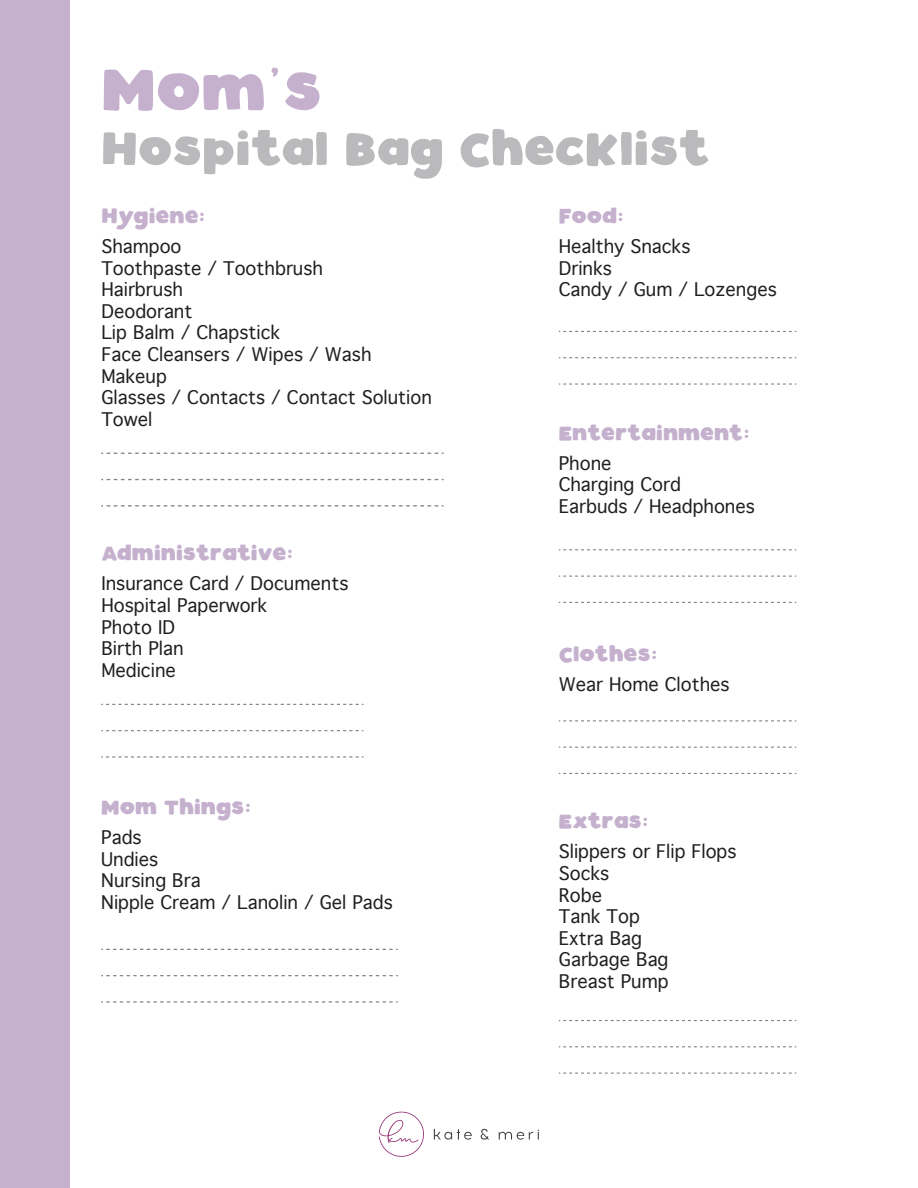
<style>
.page{position:relative;width:918px;height:1188px;background:#fff}
.page>*{position:absolute;margin:0;border:0;box-sizing:border-box;transform-origin:0 0}
.t1{font:79.5px "Watermelon ILTD";color:#c5b1ce}
.t2{font:60.3px "Watermelon ILTD";color:#bababc}
.t3{font:27px "Watermelon ILTD";color:#c5b1ce}
.t4{font:18px/21.6px "Geneva";color:#221f20}
</style>
<div class="page">
<svg style="left:379px;top:1111px;width:45px;height:46px"></svg>
<svg style="left:434px;top:1129px;width:105px;height:11px"></svg>
<svg style="left:559px;top:549px;width:237px;height:1px"></svg>
<svg style="left:559px;top:576px;width:237px;height:1px"></svg>
<svg style="left:559px;top:602px;width:237px;height:1px"></svg>
<svg style="left:559px;top:331px;width:237px;height:1px"></svg>
<svg style="left:559px;top:357px;width:237px;height:1px"></svg>
<svg style="left:559px;top:383px;width:237px;height:2px"></svg>
<svg style="left:559px;top:1020px;width:237px;height:1px"></svg>
<svg style="left:559px;top:1046px;width:237px;height:1px"></svg>
<svg style="left:559px;top:1073px;width:237px;height:1px"></svg>
<svg style="left:559px;top:720px;width:237px;height:1px"></svg>
<svg style="left:559px;top:747px;width:237px;height:1px"></svg>
<svg style="left:559px;top:773px;width:237px;height:1px"></svg>
<svg style="left:101px;top:453px;width:343px;height:1px"></svg>
<svg style="left:101px;top:479px;width:343px;height:1px"></svg>
<svg style="left:101px;top:505px;width:343px;height:2px"></svg>
<svg style="left:101px;top:949px;width:297px;height:1px"></svg>
<svg style="left:101px;top:975px;width:297px;height:1px"></svg>
<svg style="left:101px;top:1001px;width:297px;height:2px"></svg>
<svg style="left:101px;top:704px;width:262px;height:1px"></svg>
<svg style="left:101px;top:730px;width:262px;height:1px"></svg>
<svg style="left:101px;top:756px;width:262px;height:2px"></svg>
<div style="left:0;top:0;width:70px;height:1188px;background:#c5b1ce"></div>
<h1 class="t1" style="left:101px;top:60px;width:222px">Mom’s</h1>
<h2 class="t2" style="left:101px;top:127px;width:610px">Hospital Bag Checklist</h2>
<h3 class="t3" style="left:101px;top:207px;width:106px">Hygiene:</h3>
<p class="t4" style="left:101px;top:236px;width:332px">Shampoo<br>Toothpaste / Toothbrush<br>Hairbrush<br>Deodorant<br>Lip Balm / Chapstick<br>Face Cleansers / Wipes / Wash<br>Makeup<br>Glasses / Contacts / Contact Solution<br>Towel</p>
<h3 class="t3" style="left:101px;top:544px;width:193px">Administrative:</h3>
<p class="t4" style="left:101px;top:573px;width:249px">Insurance Card / Documents<br>Hospital Paperwork<br>Photo ID<br>Birth Plan<br>Medicine</p>
<h3 class="t3" style="left:101px;top:798px;width:152px">Mom Things:</h3>
<p class="t4" style="left:101px;top:827px;width:293px">Pads<br>Undies<br>Nursing Bra<br>Nipple Cream / Lanolin / Gel Pads</p>
<h3 class="t3" style="left:559px;top:207px;width:67px">Food:</h3>
<p class="t4" style="left:559px;top:236px;width:220px">Healthy Snacks<br>Drinks<br>Candy / Gum / Lozenges</p>
<h3 class="t3" style="left:559px;top:423px;width:193px">Entertainment:</h3>
<p class="t4" style="left:559px;top:453px;width:198px">Phone<br>Charging Cord<br>Earbuds / Headphones</p>
<h3 class="t3" style="left:559px;top:645px;width:100px">Clothes:</h3>
<p class="t4" style="left:559px;top:674px;width:172px">Wear Home Clothes</p>
<h3 class="t3" style="left:559px;top:812px;width:91px">Extras:</h3>
<p class="t4" style="left:559px;top:841px;width:179px">Slippers or Flip Flops<br>Socks<br>Robe<br>Tank Top<br>Extra Bag<br>Garbage Bag<br>Breast Pump</p>
</div>
